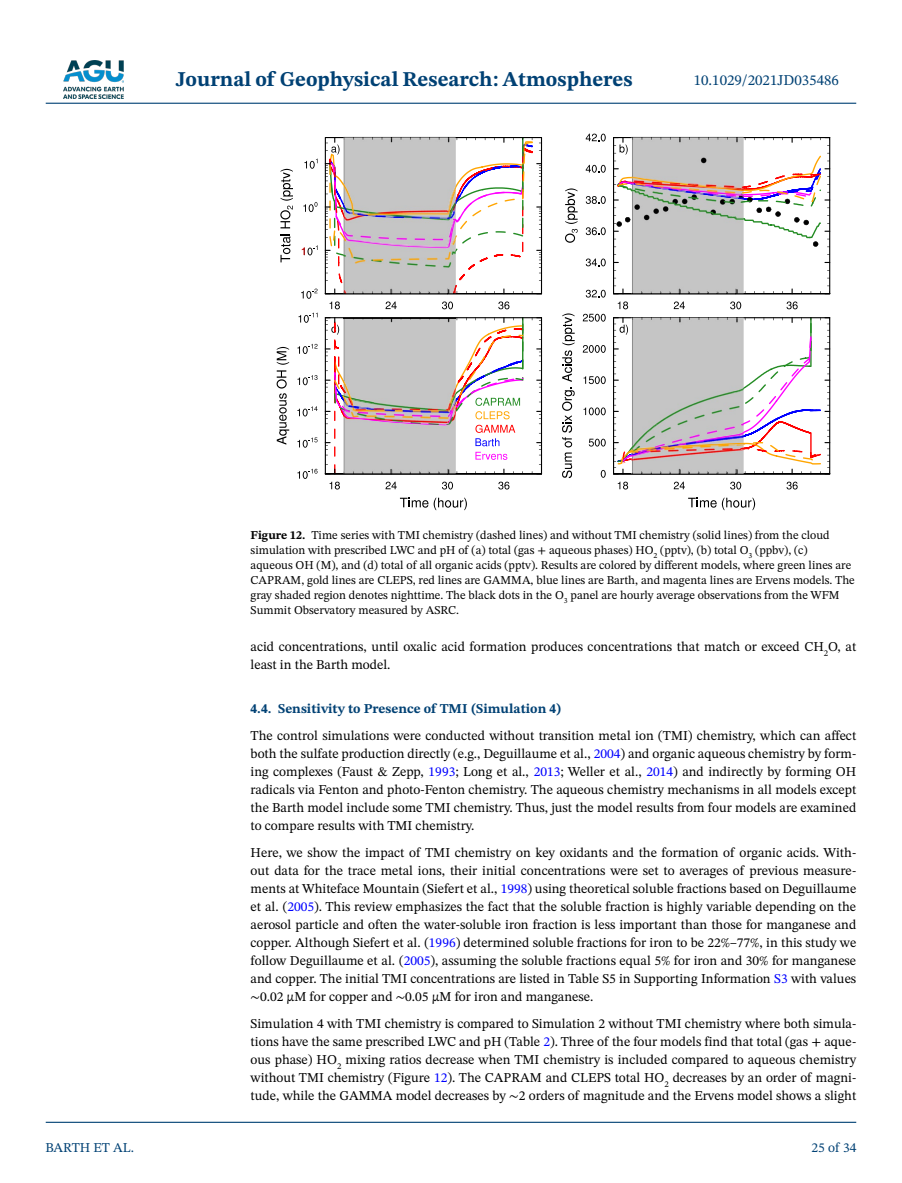
<style>
.page{position:relative;width:902px;height:1183px;background:#fff}
.page>*{position:absolute;margin:0;border:0;box-sizing:border-box;transform-origin:0 0}
.t1{font:700 21px "STIX Two Text";color:#004174}
.t2{font:15px "STIX Two Text";color:#004174}
.t3{font:13.5px/18px "STIX Two Text";color:#000;text-align:justify}
.t4{font:700 13.5px "STIX Two Text";color:#004174}
.t5{font:13.5px "STIX Two Text";color:#004174}
.t6{font:12px/15px "STIX Two Text";color:#000}
.s1{font-weight:700}
.s2{color:#00f}
.s3{font-family:"STIX Two Math"}
</style>
<div class="page">
<img style="left:63px;top:60px;width:60px;height:39px">
<hr style="left:46px;top:103px;width:810px;height:1px;background:#004174">
<hr style="left:46px;top:1121px;width:810px;height:1px;background:#004174">
<svg style="left:688px;top:497px;width:67px;height:13px"></svg>
<svg style="left:562px;top:313px;width:12px;height:165px"></svg>
<svg style="left:617px;top:481px;width:11px;height:8px"></svg>
<svg style="left:673px;top:481px;width:12px;height:8px"></svg>
<svg style="left:730px;top:481px;width:11px;height:8px"></svg>
<svg style="left:786px;top:481px;width:11px;height:8px"></svg>
<svg style="left:600px;top:470px;width:5px;height:7px"></svg>
<svg style="left:588px;top:438px;width:17px;height:8px"></svg>
<svg style="left:583px;top:407px;width:22px;height:8px"></svg>
<svg style="left:583px;top:376px;width:22px;height:8px"></svg>
<svg style="left:582px;top:345px;width:23px;height:8px"></svg>
<svg style="left:582px;top:314px;width:23px;height:7px"></svg>
<svg style="left:280px;top:234px;width:10px;height:28px"></svg>
<svg style="left:280px;top:169px;width:13px;height:59px"></svg>
<svg style="left:329px;top:301px;width:11px;height:8px"></svg>
<svg style="left:385px;top:301px;width:11px;height:8px"></svg>
<svg style="left:442px;top:301px;width:11px;height:8px"></svg>
<svg style="left:498px;top:301px;width:11px;height:8px"></svg>
<svg style="left:301px;top:288px;width:16px;height:11px"></svg>
<svg style="left:303px;top:202px;width:14px;height:10px"></svg>
<svg style="left:304px;top:159px;width:13px;height:10px"></svg>
<svg style="left:565px;top:188px;width:12px;height:55px"></svg>
<svg style="left:617px;top:301px;width:11px;height:8px"></svg>
<svg style="left:673px;top:301px;width:12px;height:8px"></svg>
<svg style="left:730px;top:301px;width:11px;height:8px"></svg>
<svg style="left:786px;top:301px;width:11px;height:8px"></svg>
<svg style="left:585px;top:290px;width:20px;height:7px"></svg>
<svg style="left:585px;top:258px;width:20px;height:8px"></svg>
<svg style="left:585px;top:227px;width:20px;height:8px"></svg>
<svg style="left:585px;top:196px;width:20px;height:8px"></svg>
<svg style="left:585px;top:165px;width:20px;height:8px"></svg>
<svg style="left:585px;top:134px;width:20px;height:7px"></svg>
<svg style="left:400px;top:497px;width:67px;height:13px"></svg>
<svg style="left:276px;top:370px;width:13px;height:74px"></svg>
<svg style="left:277px;top:347px;width:12px;height:17px"></svg>
<svg style="left:329px;top:481px;width:11px;height:8px"></svg>
<svg style="left:385px;top:481px;width:11px;height:8px"></svg>
<svg style="left:442px;top:481px;width:11px;height:8px"></svg>
<svg style="left:498px;top:481px;width:11px;height:8px"></svg>
<svg style="left:297px;top:468px;width:20px;height:11px"></svg>
<svg style="left:297px;top:437px;width:20px;height:10px"></svg>
<svg style="left:297px;top:406px;width:20px;height:10px"></svg>
<svg style="left:297px;top:375px;width:20px;height:10px"></svg>
<svg style="left:297px;top:344px;width:20px;height:10px"></svg>
<svg style="left:298px;top:312px;width:19px;height:11px"></svg>
<svg style="left:325px;top:137px;width:217px;height:157px"></svg>
<svg style="left:613px;top:137px;width:217px;height:157px"></svg>
<img style="left:632px;top:293px;width:94px;height:1px">
<img style="left:631px;top:137px;width:112px;height:156px">
<svg style="left:325px;top:317px;width:217px;height:157px"></svg>
<img style="left:343px;top:395px;width:112px;height:15px">
<img style="left:390px;top:468px;width:58px;height:6px">
<img style="left:344px;top:471px;width:94px;height:3px">
<img style="left:343px;top:317px;width:112px;height:1px">
<svg style="left:613px;top:317px;width:217px;height:157px"></svg>
<img style="left:632px;top:473px;width:94px;height:1px">
<img style="left:631px;top:317px;width:112px;height:156px">
<svg style="left:302px;top:246px;width:15px;height:9px"></svg>
<h1 class="t1" style="left:176px;top:64px;width:458px">Journal of Geophysical Research: Atmospheres</h1>
<p class="t2" style="left:693px;top:69px;width:147px">10.1029/2021JD035486</p>
<p class="t5" style="left:45px;top:1137px;width:90px">BARTH ET AL.</p>
<p class="t6" style="left:250px;top:527px;width:605px"><span class="s1">Figure 12.</span> Time series with TMI chemistry (dashed lines) and without TMI chemistry (solid lines) from the cloud simulation with prescribed LWC and pH of (a) total (gas + aqueous phases) HO<sub>2</sub> (pptv), (b) total O<sub>3</sub> (ppbv), (c)<br>aqueous OH (M), and (d) total of all organic acids (pptv). Results are colored by different models, where green lines are CAPRAM, gold lines are CLEPS, red lines are GAMMA, blue lines are Barth, and magenta lines are Ervens models. The gray shaded region denotes nighttime. The black dots in the O<sub>3</sub> panel are hourly average observations from the WFM Summit Observatory measured by ASRC.</p>
<p class="t3" style="left:250px;top:637px;width:607px">acid concentrations, until oxalic acid formation produces concentrations that match or exceed CH<sub>2</sub>O, at least in the Barth model.</p>
<p class="t4" style="left:250px;top:698px;width:312px">4.4. Sensitivity to Presence of TMI (Simulation 4)</p>
<p class="t3" style="left:250px;top:726px;width:607px">The control simulations were conducted without transition metal ion (TMI) chemistry, which can affect both the sulfate production directly (e.g., Deguillaume et al., <span class="s2">2004</span>) and organic aqueous chemistry by form&shy;ing complexes (Faust &amp; Zepp, <span class="s2">1993</span>; Long et al., <span class="s2">2013</span>; Weller et al., <span class="s2">2014</span>) and indirectly by forming OH radicals via Fenton and photo-Fenton chemistry. The aqueous chemistry mechanisms in all models except the Barth model include some TMI chemistry. Thus, just the model results from four models are examined to compare results with TMI chemistry.</p>
<p class="t3" style="left:250px;top:843px;width:607px">Here, we show the impact of TMI chemistry on key oxidants and the formation of organic acids. With&shy;out data for the trace metal ions, their initial concentrations were set to averages of previous measure&shy;ments at Whiteface Mountain (Siefert et al., <span class="s2">1998</span>) using theoretical soluble fractions based on Deguillaume et al. (<span class="s2">2005</span>). This review emphasizes the fact that the soluble fraction is highly variable depending on the aerosol particle and often the water-soluble iron fraction is less important than those for manganese and copper. Although Siefert et al. (<span class="s2">1996</span>) determined soluble fractions for iron to be 22%–77%, in this study we follow Deguillaume et al. (<span class="s2">2005</span>), assuming the soluble fractions equal 5% for iron and 30% for manganese and copper. The initial TMI concentrations are listed in Table S5 in Supporting Information <span class="s2">S3</span> with values <span class="s3">∼</span>0.02 μM for copper and <span class="s3">∼</span>0.05 μM for iron and manganese.</p>
<p class="t3" style="left:250px;top:1014px;width:607px">Simulation 4 with TMI chemistry is compared to Simulation 2 without TMI chemistry where both simula&shy;tions have the same prescribed LWC and pH (Table <span class="s2">2</span>). Three of the four models find that total (gas + aque&shy;ous phase) HO<sub>2</sub> mixing ratios decrease when TMI chemistry is included compared to aqueous chemistry without TMI chemistry (Figure <span class="s2">12</span>). The CAPRAM and CLEPS total HO<sub>2</sub> decreases by an order of magni&shy;tude, while the GAMMA model decreases by <span class="s3">∼</span>2 orders of magnitude and the Ervens model shows a slight</p>
<p class="t5" style="left:811px;top:1137px;width:46px">25 of 34</p>
</div>
